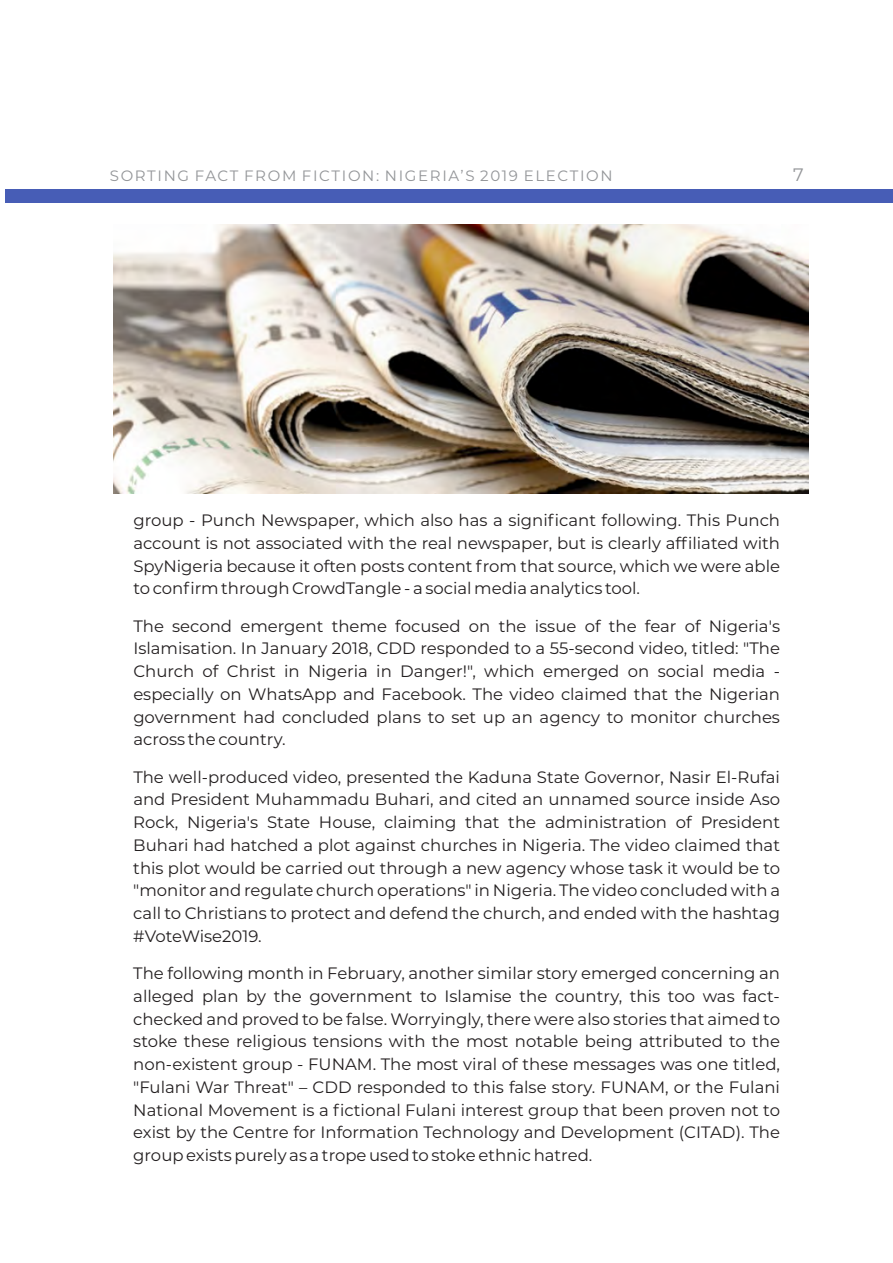
<style>
.page{position:relative;width:893px;height:1263px;background:#fff}
.page>*{position:absolute;margin:0;border:0;box-sizing:border-box;transform-origin:0 0}
.t1{font:18px "Montserrat";color:#939598}
.t2{font:16.5px/22.8px "Montserrat";color:#231f20;text-align:justify}
.t3{font:15px "Montserrat";letter-spacing:.11em;color:#939598}
</style>
<div class="page">
<div style="left:5px;top:189px;width:888px;height:13px;background:#475db6"></div>
<img style="left:113px;top:224px;width:695px;height:269px">
<p class="t3" style="left:110px;top:167px;width:504px">SORTING FACT FROM FICTION: NIGERIA’S 2019 ELECTION</p>
<p class="t1" style="left:793px;top:164px;width:12px">7</p>
<p class="t2" style="left:133px;top:509px;width:648px">group - Punch Newspaper, which also has a significant following. This Punch account is not associated with the real newspaper, but is clearly affiliated with SpyNigeria because it often posts content from that source, which we were able to confirm through CrowdTangle - a social media analytics tool.</p>
<p class="t2" style="left:133px;top:614px;width:648px">The second emergent theme focused on the issue of the fear of Nigeria's Islamisation. In January 2018, CDD responded to a 55-second video, titled: "The Church of Christ in Nigeria in Danger!", which emerged on social media - especially on WhatsApp and Facebook. The video claimed that the Nigerian government had concluded plans to set up an agency to monitor churches across the country.</p>
<p class="t2" style="left:133px;top:765px;width:648px">The well-produced video, presented the Kaduna State Governor, Nasir El-Rufai and President Muhammadu Buhari, and cited an unnamed source inside Aso Rock, Nigeria's State House, claiming that the administration of President Buhari had hatched a plot against churches in Nigeria. The video claimed that this plot would be carried out through a new agency whose task it would be to "monitor and regulate church operations" in Nigeria. The video concluded with a call to Christians to protect and defend the church, and ended with the hashtag #VoteWise2019.</p>
<p class="t2" style="left:133px;top:962px;width:648px">The following month in February, another similar story emerged concerning an alleged plan by the government to Islamise the country, this too was fact&shy;checked and proved to be false. Worryingly, there were also stories that aimed to stoke these religious tensions with the most notable being attributed to the non-existent group - FUNAM. The most viral of these messages was one titled, "Fulani War Threat" – CDD responded to this false story. FUNAM, or the Fulani National Movement is a fictional Fulani interest group that been proven not to exist by the Centre for Information Technology and Development (CITAD). The group exists purely as a trope used to stoke ethnic hatred.</p>
</div>
